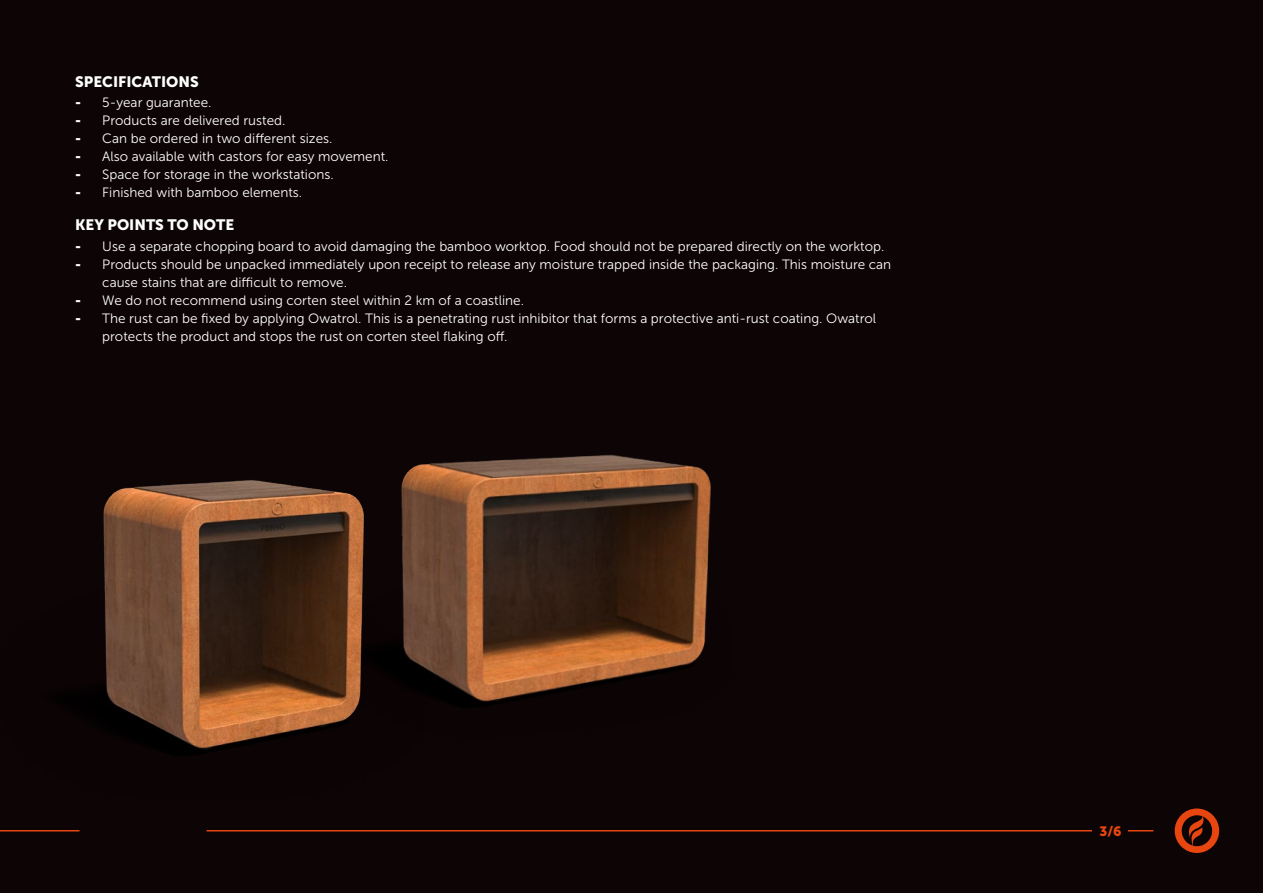
<style>
.page{position:relative;width:1263px;height:893px;background:#0d0405}
.page>*{position:absolute;margin:0;border:0;box-sizing:border-box;transform-origin:0 0}
.t1{font:15px "Museo Sans 900";color:#fff}
.t2{font:13.5px/18px "Museo Sans 300";color:#fff}
.t3{font:13.5px "Museo Sans 900";color:#e84610}
.s1{font-family:"Museo Sans 900"}
</style>
<div class="page">
<svg style="left:1128px;top:830px;width:25px;height:1px"></svg>
<hr style="left:0;top:830px;width:80px;height:1px;background:#e84610">
<hr style="left:207px;top:830px;width:885px;height:1px;background:#e84610">
<svg style="left:1175px;top:808px;width:44px;height:45px"></svg>
<img style="left:429px;top:454px;width:282px;height:253px">
<img style="left:65px;top:464px;width:364px;height:292px">
<p class="t1" style="left:75px;top:73px;width:125px">SPECIFICATIONS</p>
<p class="t2" style="left:75px;top:94px;width:138px"><span class="s1">-</span> 5-year guarantee.</p>
<p class="t2" style="left:75px;top:112px;width:212px"><span class="s1">-</span> Products are delivered rusted.</p>
<p class="t2" style="left:75px;top:130px;width:259px"><span class="s1">-</span> Can be ordered in two different sizes.</p>
<p class="t2" style="left:75px;top:148px;width:315px"><span class="s1">-</span> Also available with castors for easy movement.</p>
<p class="t2" style="left:75px;top:166px;width:260px"><span class="s1">-</span> Space for storage in the workstations.</p>
<p class="t2" style="left:75px;top:184px;width:229px"><span class="s1">-</span> Finished with bamboo elements.</p>
<p class="t1" style="left:75px;top:216px;width:160px">KEY POINTS TO NOTE</p>
<p class="t2" style="left:75px;top:237px;width:810px"><span class="s1">-</span> Use a separate chopping board to avoid damaging the bamboo worktop. Food should not be prepared directly on the worktop.</p>
<p class="t2" style="left:102px;top:255px;width:790px;text-indent:-27px"><span class="s1">-</span> Products should be unpacked immediately upon receipt to release any moisture trapped inside the packaging. This moisture can cause stains that are difficult to remove.</p>
<p class="t2" style="left:75px;top:291px;width:450px"><span class="s1">-</span> We do not recommend using corten steel within 2 km of a coastline.</p>
<p class="t2" style="left:102px;top:309px;width:775px;text-indent:-27px"><span class="s1">-</span> The rust can be fixed by applying Owatrol. This is a penetrating rust inhibitor that forms a protective anti-rust coating. Owatrol protects the product and stops the rust on corten steel flaking off.</p>
<p class="t3" style="left:1099px;top:823px;width:24px">3/6</p>
</div>
